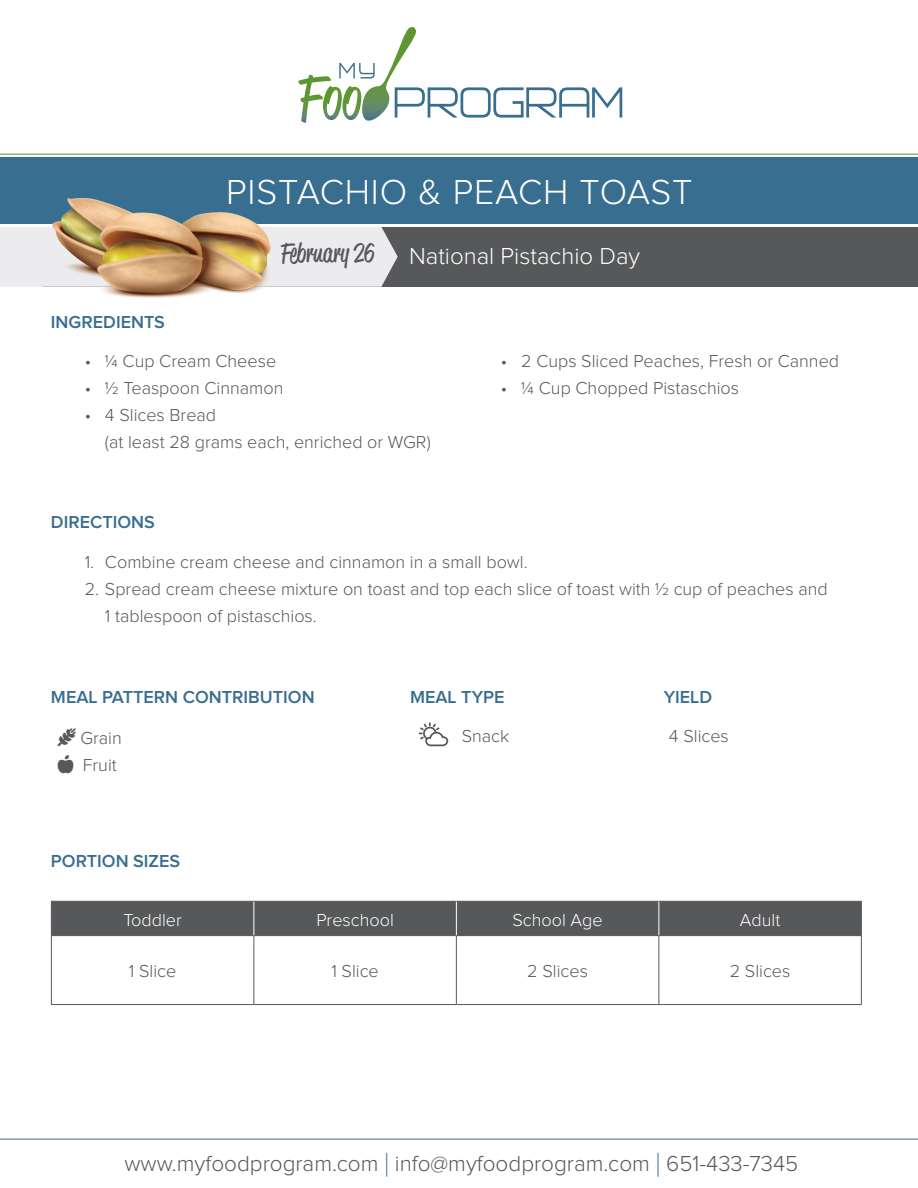
<style>
.page{position:relative;width:918px;height:1188px;background:#fff}
.page>*{position:absolute;margin:0;border:0;box-sizing:border-box;transform-origin:0 0}
.t1{font:300 36px "Proxima Nova";letter-spacing:.025em;color:#fff}
.t2{font:27px "Reklame Script";color:#57585a}
.t3{font:300 24px "Proxima Nova";color:#fff}
.t4{font:300 22.5px "Proxima Nova";color:#57585a}
.t5{font:300 18px/27px "Proxima Nova";color:#57585a}
.t6{font:600 18px "Proxima Nova";color:#386e8f}
.t7{font:300 18px "Proxima Nova";color:#fff}
.s1{font-size:33.75px;color:#386e8f}
</style>
<div class="page">
<div style="left:42px;top:227px;width:876px;height:59px;background:#57585a"></div>
<div style="left:0;top:227px;width:398px;height:60px;background:#ececee"></div>
<div style="left:0;top:157px;width:918px;height:67px;background:#386e8f"></div>
<hr style="left:0;top:154px;width:918px;height:1px;background:#5c9731">
<hr style="left:0;top:1139px;width:918px;height:1px;background:#386e8f">
<svg style="left:298px;top:27px;width:324px;height:96px"></svg>
<div style="left:52px;top:902px;width:809px;height:33px;background:#57585a"></div>
<hr style="left:51px;top:901px;width:203px;height:1px;background:#57585a">
<hr style="left:51px;top:902px;width:1px;height:33px;background:#57585a">
<hr style="left:254px;top:901px;width:202px;height:1px;background:#57585a">
<hr style="left:456px;top:901px;width:203px;height:1px;background:#57585a">
<hr style="left:659px;top:901px;width:203px;height:1px;background:#57585a">
<hr style="left:861px;top:902px;width:1px;height:33px;background:#57585a">
<hr style="left:51px;top:935px;width:203px;height:1px;background:#57585a">
<hr style="left:51px;top:936px;width:1px;height:68px;background:#57585a">
<hr style="left:254px;top:935px;width:202px;height:1px;background:#57585a">
<hr style="left:253px;top:936px;width:1px;height:68px;background:#57585a">
<hr style="left:456px;top:935px;width:203px;height:1px;background:#57585a">
<hr style="left:456px;top:936px;width:1px;height:68px;background:#57585a">
<hr style="left:659px;top:935px;width:203px;height:1px;background:#57585a">
<hr style="left:658px;top:936px;width:1px;height:68px;background:#57585a">
<hr style="left:861px;top:936px;width:1px;height:68px;background:#57585a">
<hr style="left:51px;top:1004px;width:203px;height:1px;background:#57585a">
<hr style="left:254px;top:1004px;width:202px;height:1px;background:#57585a">
<hr style="left:456px;top:1004px;width:203px;height:1px;background:#57585a">
<hr style="left:659px;top:1004px;width:203px;height:1px;background:#57585a">
<hr style="left:253px;top:902px;width:1px;height:33px;background:#fff">
<hr style="left:456px;top:902px;width:1px;height:33px;background:#fff">
<hr style="left:658px;top:902px;width:1px;height:33px;background:#fff">
<img style="left:39px;top:153px;width:243px;height:145px">
<svg style="left:419px;top:722px;width:29px;height:24px"></svg>
<p class="t1" style="left:226px;top:175px;width:468px">PISTACHIO &amp; PEACH TOAST</p>
<p class="t6" style="left:51px;top:314px;width:116px">INGREDIENTS</p>
<p class="t2" style="left:281px;top:235px;width:95px">February 26</p>
<p class="t3" style="left:409px;top:245px;width:233px">National Pistachio Day</p>
<p class="t5" style="left:85px;top:348px;width:193px">• 1/4 Cup Cream Cheese</p>
<p class="t5" style="left:85px;top:375px;width:200px">• 1/2 Teaspoon Cinnamon</p>
<p class="t5" style="left:105px;top:402px;width:327px;text-indent:-20px">• 4 Slices Bread<br>(at least 28 grams each, enriched or WGR)</p>
<p class="t6" style="left:51px;top:514px;width:105px">DIRECTIONS</p>
<p class="t5" style="left:501px;top:348px;width:340px">• 2 Cups Sliced Peaches, Fresh or Canned</p>
<p class="t5" style="left:501px;top:375px;width:240px">• 1/4 Cup Chopped Pistaschios</p>
<p class="t5" style="left:85px;top:549px;width:444px">1. Combine cream cheese and cinnamon in a small bowl.</p>
<p class="t5" style="left:105px;top:576px;width:724px;text-indent:-20px">2. Spread cream cheese mixture on toast and top each slice of toast with 1/2 cup of peaches and<br>1 tablespoon of pistaschios.</p>
<p class="t6" style="left:51px;top:689px;width:265px">MEAL PATTERN CONTRIBUTION</p>
<p class="t6" style="left:410px;top:689px;width:96px">MEAL TYPE</p>
<p class="t6" style="left:664px;top:689px;width:50px">YIELD</p>
<p class="t5" style="left:462px;top:724px;width:49px">Snack</p>
<p class="t5" style="left:669px;top:724px;width:61px">4 Slices</p>
<p class="t5" style="left:80px;top:725px;width:43px">Grain</p>
<p class="t5" style="left:83px;top:752px;width:35px">Fruit</p>
<p class="t6" style="left:51px;top:853px;width:131px">PORTION SIZES</p>
<p class="t7" style="left:123px;top:911px;width:60px">Toddler</p>
<p class="t7" style="left:316px;top:911px;width:79px">Preschool</p>
<p class="t7" style="left:512px;top:911px;width:92px">School Age</p>
<p class="t7" style="left:740px;top:911px;width:42px">Adult</p>
<p class="t5" style="left:129px;top:958px;width:49px">1 Slice</p>
<p class="t5" style="left:331px;top:958px;width:49px">1 Slice</p>
<p class="t5" style="left:527px;top:958px;width:62px">2 Slices</p>
<p class="t5" style="left:730px;top:958px;width:62px">2 Slices</p>
<p class="t4" style="left:124px;top:1153px;width:675px">www.myfoodprogram.com <span class="s1">|</span> info@myfoodprogram.com <span class="s1">|</span> 651-433-7345</p>
</div>
